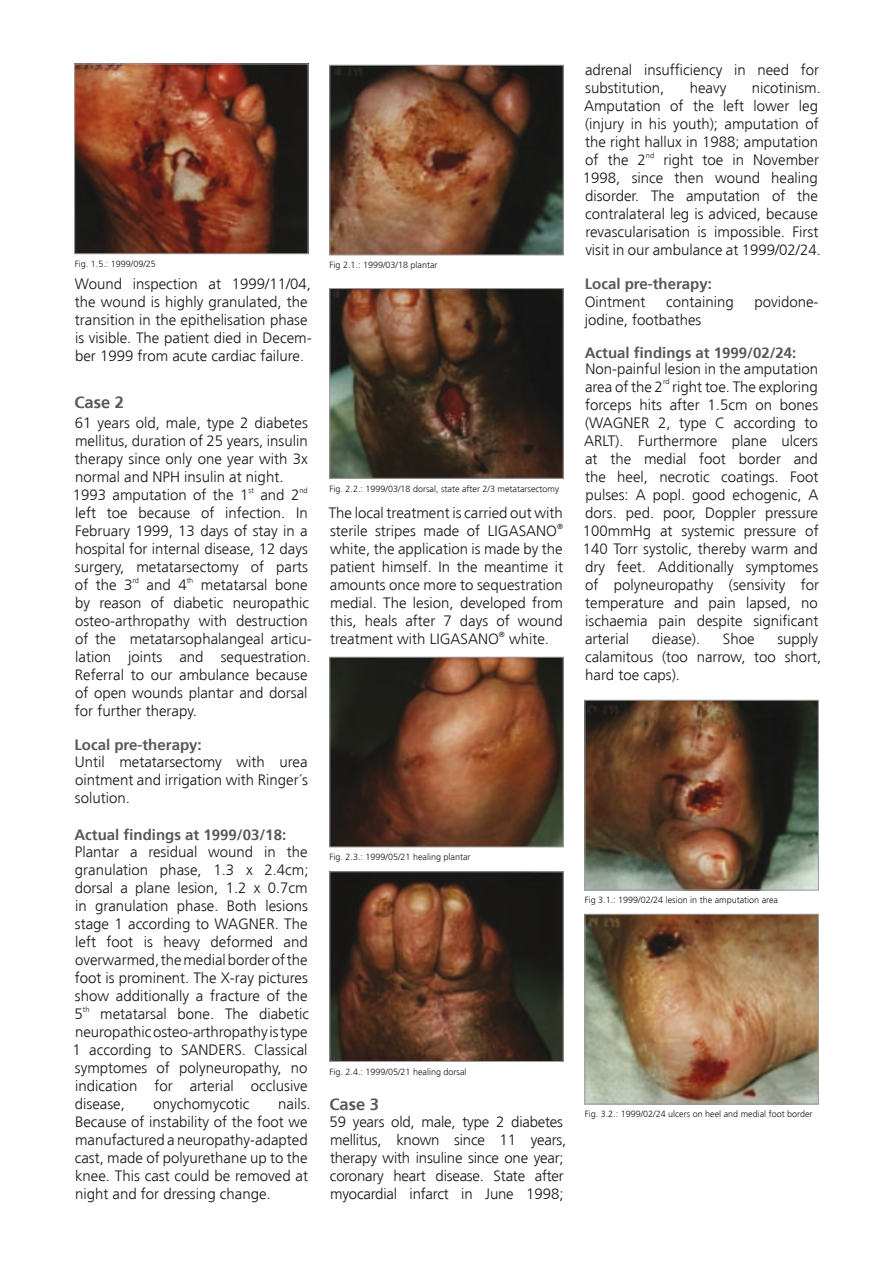
<style>
.page{position:relative;width:893px;height:1263px;background:#fff}
.page>*{position:absolute;margin:0;border:0;box-sizing:border-box;transform-origin:0 0}
.t1{font:700 16.5px "Frutiger";color:#58585a}
.t2{font:300 15px/18px "Frutiger";color:#1a171c}
.t3{font:700 15px "Frutiger";color:#58585a}
.t4{font:300 9px "Frutiger";color:#1a171c}
.t5{font:300 7.5px "Frutiger";color:#1a171c}
</style>
<div class="page">
<img style="left:76px;top:66px;width:230px;height:186px">
<div style="left:74px;top:64px;width:234px;height:190px;border:1px solid #9d9ea0"></div>
<img style="left:332px;top:67px;width:229px;height:186px">
<div style="left:330px;top:65px;width:233px;height:190px;border:1px solid #9d9ea0"></div>
<img style="left:332px;top:290px;width:229px;height:186px">
<div style="left:330px;top:288px;width:233px;height:190px;border:1px solid #9d9ea0"></div>
<img style="left:332px;top:659px;width:229px;height:186px">
<div style="left:330px;top:657px;width:233px;height:190px;border:1px solid #9d9ea0"></div>
<img style="left:332px;top:873px;width:229px;height:187px">
<div style="left:330px;top:871px;width:233px;height:191px;border:1px solid #9d9ea0"></div>
<img style="left:587px;top:702px;width:230px;height:186px">
<div style="left:585px;top:700px;width:234px;height:190px;border:1px solid #9d9ea0"></div>
<img style="left:587px;top:916px;width:230px;height:186px">
<div style="left:585px;top:914px;width:234px;height:190px;border:1px solid #9d9ea0"></div>
<p class="t4" style="left:75px;top:259px;width:83px">Fig. 1.5.: 1999/09/25</p>
<p class="t2" style="left:75px;top:275px;width:238px">Wound inspection at 1999/11/04, the wound is highly granulated, the transition in the epithelisation phase is visible. The patient died in Decem&shy;ber 1999 from acute cardiac failure.</p>
<p class="t1" style="left:74px;top:393px;width:51px">Case 2</p>
<p class="t2" style="left:73px;top:414px;width:237px">61 years old, male, type 2 diabetes mellitus, duration of 25 years, insulin therapy since only one year with 3x normal and NPH insulin at night.<br>1993 amputation of the 1</p>
<p class="t5" style="left:249px;top:486px;width:7px">st</p>
<p class="t2" style="left:260px;top:486px;width:40px">and 2</p>
<p class="t5" style="left:299px;top:486px;width:10px">nd</p>
<p class="t2" style="left:75px;top:504px;width:234px;text-align:justify">left toe because of infection. In February 1999, 13 days of stay in a hospital for internal disease, 12 days surgery, metatarsectomy of parts of the 3</p>
<p class="t5" style="left:133px;top:576px;width:8px">rd</p>
<p class="t2" style="left:147px;top:576px;width:42px">and 4</p>
<p class="t5" style="left:187px;top:576px;width:8px">th</p>
<p class="t2" style="left:75px;top:576px;width:238px;text-indent:126px">metatarsal bone by reason of diabetic neuropathic osteo-arthropathy with destruction of the metatarsophalangeal articu&shy;lation joints and sequestration.<br>Referral to our ambulance because of open wounds plantar and dorsal for further therapy.</p>
<p class="t3" style="left:74px;top:735px;width:129px">Local pre-therapy:</p>
<p class="t2" style="left:75px;top:753px;width:235px;text-align:justify">Until metatarsectomy with urea ointment and irrigation with Ringer´s solution.</p>
<p class="t3" style="left:74px;top:825px;width:213px">Actual findings at 1999/03/18:</p>
<p class="t2" style="left:75px;top:843px;width:236px;text-align:justify">Plantar a residual wound in the granulation phase, 1.3 x 2.4cm; dorsal a plane lesion, 1.2 x 0.7cm in granulation phase. Both lesions stage 1 according to WAGNER. The left foot is heavy deformed and overwarmed, the medial border of the foot is prominent. The X-ray pictures show additionally a fracture of the 5</p>
<p class="t5" style="left:83px;top:1005px;width:8px">th</p>
<p class="t2" style="left:73px;top:1005px;width:238px;text-align:justify;text-indent:28px">metatarsal bone. The diabetic neuropathic osteo-arthropathy is type 1 according to SANDERS. Classical symptomes of polyneuropathy, no indication for arterial occlusive disease,</p>
<p class="t2" style="left:75px;top:1095px;width:237px;text-indent:203px">nails.<br>Because of instability of the foot we manufactured a neuropathy-adapted cast, made of polyurethane up to the knee. This cast could be removed at night and for dressing change.</p>
<p class="t2" style="left:154px;top:1095px;width:97px">onychomycotic</p>
<p class="t4" style="left:330px;top:260px;width:110px">Fig 2.1.: 1999/03/18 plantar</p>
<p class="t4" style="left:330px;top:483px;width:231px">Fig. 2.2.: 1999/03/18 dorsal, state after 2/3 metatarsectomy</p>
<p class="t2" style="left:329px;top:504px;width:236px">The local treatment is carried out with sterile stripes made of LIGASANO</p>
<p class="t5" style="left:557px;top:522px;width:7px">®</p>
<p class="t2" style="left:330px;top:540px;width:235px;text-align:justify">white, the application is made by the patient himself. In the meantime it amounts once more to sequestration medial. The lesion, developed from this, heals after 7 days of wound treatment with LIGASANO</p>
<p class="t5" style="left:499px;top:630px;width:7px">®</p>
<p class="t2" style="left:509px;top:630px;width:42px">white.</p>
<p class="t4" style="left:330px;top:852px;width:143px">Fig. 2.3.: 1999/05/21 healing plantar</p>
<p class="t4" style="left:330px;top:1066px;width:139px">Fig. 2.4.: 1999/05/21 healing dorsal</p>
<p class="t1" style="left:330px;top:1094px;width:51px">Case 3</p>
<p class="t2" style="left:330px;top:1113px;width:238px">59 years old, male, type 2 diabetes mellitus, known since 11 years, therapy with insuline since one year; coronary heart disease. State after myocardial infarct in June 1998;</p>
<p class="t2" style="left:585px;top:61px;width:235px">adrenal insufficiency in need for substitution,</p>
<p class="t2" style="left:690px;top:79px;width:38px">heavy</p>
<p class="t2" style="left:584px;top:79px;width:238px;text-indent:168px">nicotinism.<br>Amputation of the left lower leg (injury in his youth); amputation of the right hallux in 1988; amputation of the 2</p>
<p class="t5" style="left:646px;top:151px;width:10px">nd</p>
<p class="t2" style="left:583px;top:151px;width:240px;text-indent:80px">right toe in November 1998, since then wound healing disorder. The amputation of the contralateral leg is adviced, because revascularisation is impossible. First visit in our ambulance at 1999/02/24.</p>
<p class="t3" style="left:585px;top:275px;width:129px">Local pre-therapy:</p>
<p class="t2" style="left:585px;top:293px;width:62px">Ointment</p>
<p class="t2" style="left:666px;top:293px;width:69px">containing</p>
<p class="t2" style="left:754px;top:293px;width:66px">povidone-</p>
<p class="t2" style="left:585px;top:311px;width:118px">jodine, footbathes</p>
<p class="t3" style="left:585px;top:344px;width:213px">Actual findings at 1999/02/24:</p>
<p class="t2" style="left:585px;top:360px;width:234px">Non-painful lesion in the amputation area of the 2</p>
<p class="t5" style="left:663px;top:378px;width:8px">rd</p>
<p class="t2" style="left:583px;top:378px;width:238px;text-align:justify;text-indent:89px">right toe. The exploring forceps hits after 1.5cm on bones (WAGNER 2, type C according to ARLT). Furthermore plane ulcers at the medial foot border and the heel, necrotic coatings. Foot pulses: A popl. good echogenic, A dors. ped. poor, Doppler pressure 100mmHg at systemic pressure of 140 Torr systolic, thereby warm and dry feet. Additionally symptomes of polyneuropathy (sensivity for temperature and pain lapsed, no ischaemia pain despite significant arterial</p>
<p class="t2" style="left:652px;top:630px;width:50px">diease).</p>
<p class="t2" style="left:723px;top:630px;width:33px">Shoe</p>
<p class="t2" style="left:585px;top:630px;width:238px;text-indent:192px">supply calamitous (too narrow, too short, hard toe caps).</p>
<p class="t4" style="left:585px;top:895px;width:195px">Fig 3.1.: 1999/02/24 lesion in the amputation area</p>
<p class="t4" style="left:585px;top:1109px;width:229px">Fig. 3.2.: 1999/02/24 ulcers on heel and medial foot border</p>
</div>
